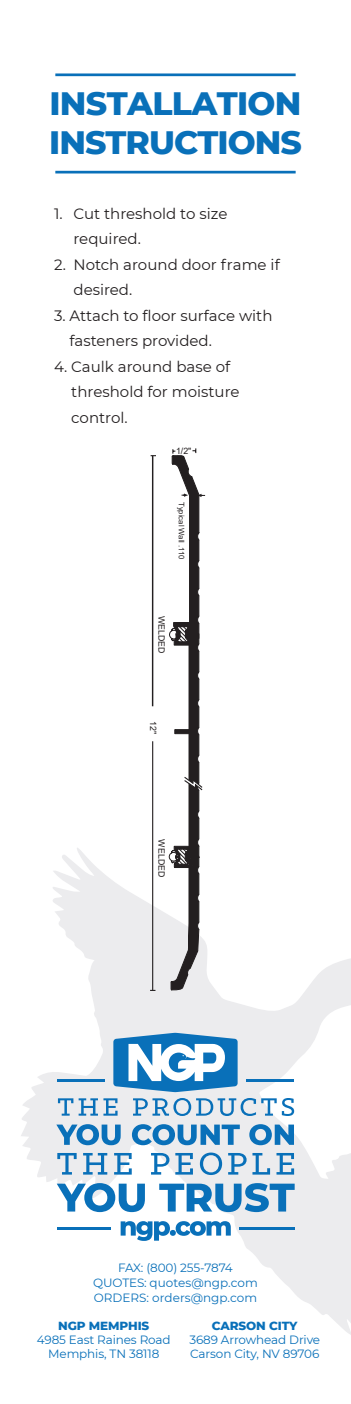
<style>
.page{position:relative;width:351px;height:1404px;background:#fff}
.page>*{position:absolute;margin:0;border:0;box-sizing:border-box;transform-origin:0 0}
.t1{font:800 33.15px/38.5px "Montserrat";letter-spacing:-.025em;color:#0970b9}
.t2{font:15px/25.5px "Montserrat";color:#231f20}
.t3{font:12px/14.2px "Montserrat";letter-spacing:-.01em;color:#0970b9;text-align:center}
.t4{font:800 12px "Montserrat";letter-spacing:-.01em;color:#0970b9}
.t5{font:8.85px "Arial";color:#231f20}
.t6{font:7.65px "Arial";color:#231f20}
.s1{font-weight:800}
</style>
<div class="page">
<svg style="left:21px;top:848px;width:330px;height:487px"></svg>
<svg style="left:58px;top:1098px;width:236px;height:18px;background:#abc9df"></svg>
<svg style="left:56px;top:1124px;width:238px;height:21px;background:#7baed3"></svg>
<svg style="left:57px;top:1153px;width:237px;height:22px;background:#aac9e0"></svg>
<svg style="left:57px;top:1183px;width:238px;height:29px"></svg>
<svg style="left:121px;top:1221px;width:110px;height:20px"></svg>
<hr style="left:58px;top:1227px;width:53px;height:3px;background:#0970b9">
<hr style="left:239px;top:1227px;width:55px;height:3px;background:#0970b9">
<hr style="left:58px;top:1079px;width:47px;height:3px;background:#0970b9">
<hr style="left:247px;top:1079px;width:47px;height:3px;background:#0970b9">
<svg style="left:113px;top:1033px;width:125px;height:59px"></svg>
<hr style="left:55px;top:171px;width:241px;height:2px;background:#0970b9">
<hr style="left:55px;top:73px;width:241px;height:3px;background:#0970b9">
<svg style="left:172px;top:448px;width:33px;height:543px"></svg>
<svg style="left:149px;top:455px;width:55px;height:536px"></svg>
<p class="t1" style="left:49px;top:82px;width:254px">INSTALLATION<br>INSTRUCTIONS</p>
<p class="t2" style="left:74px;top:200px;width:155px;text-indent:-20px">1. Cut threshold to size required.</p>
<p class="t2" style="left:74px;top:251px;width:208px;text-indent:-20px">2. Notch around door frame if desired.</p>
<p class="t2" style="left:70px;top:302px;width:204px;text-indent:-16px">3. Attach to floor surface with fasteners provided.</p>
<p class="t2" style="left:71px;top:353px;width:170px;text-indent:-17px">4. Caulk around base of threshold for moisture control.</p>
<p class="t5" style="left:176px;top:445px;width:17px">1/2"</p>
<p class="t6" style="left:186px;top:502px;width:59px;rotate:90deg">Typical Wall .110</p>
<p class="t5" style="left:167px;top:616px;width:39px;rotate:90deg">WELDED</p>
<p class="t5" style="left:159px;top:721px;width:14px;rotate:90deg">12"</p>
<p class="t5" style="left:167px;top:839px;width:39px;rotate:90deg">WELDED</p>
<p class="t3" style="left:93px;top:1260px;width:166px;line-height:15px">FAX: (800) 255-7874<br>QUOTES: quotes@ngp.com</p>
<p class="t3" style="left:94px;top:1290px;width:165px">ORDERS: orders@ngp.com</p>
<p class="t3" style="left:37px;top:1318px;width:135px"><span class="s1">NGP MEMPHIS<br></span>4985 East Raines Road</p>
<p class="t3" style="left:48px;top:1346px;width:113px">Memphis, TN 38118</p>
<p class="t4" style="left:212px;top:1316px;width:87px">CARSON CITY</p>
<p class="t3" style="left:189px;top:1332px;width:132px">3689 Arrowhead Drive</p>
<p class="t3" style="left:190px;top:1346px;width:131px">Carson City, NV 89706</p>
</div>
